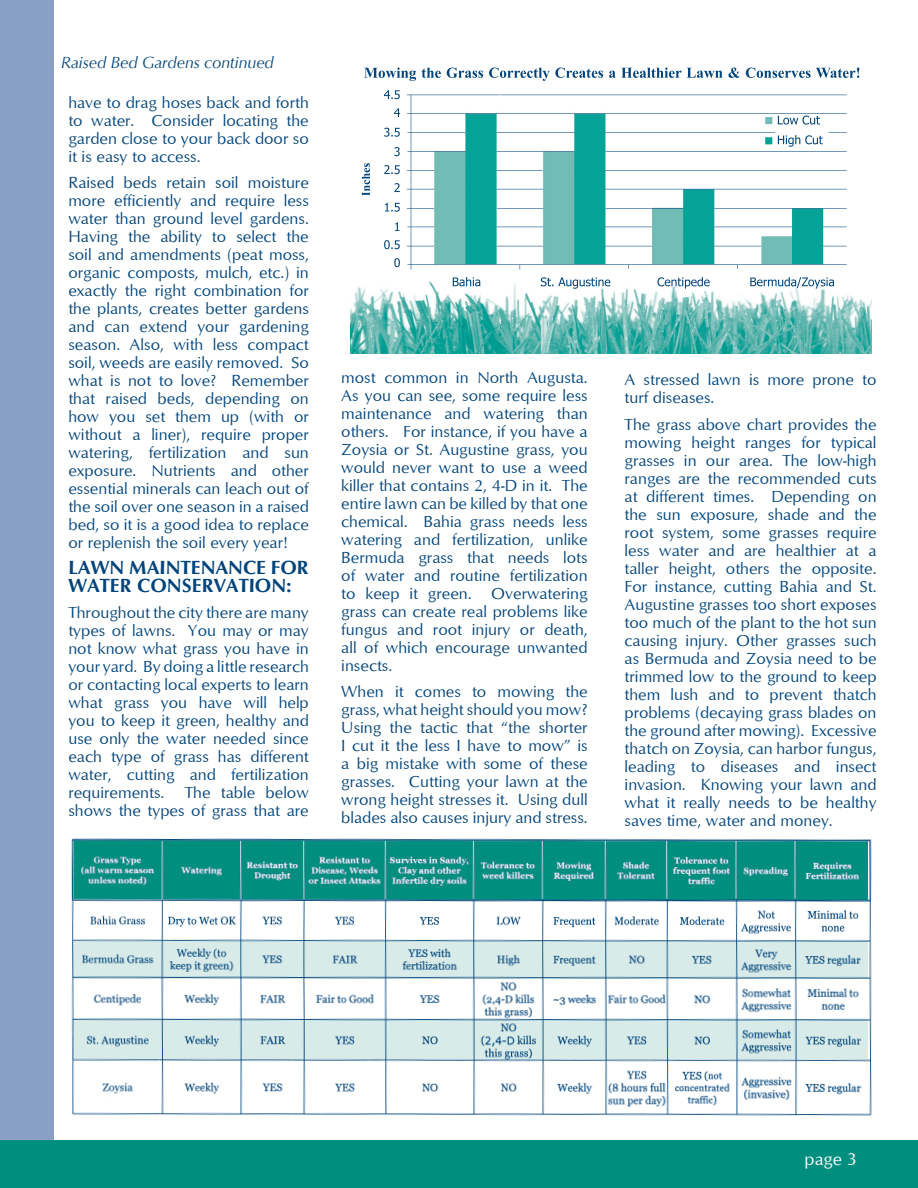
<style>
.page{position:relative;width:918px;height:1188px;background:#fff}
.page>*{position:absolute;margin:0;border:0;box-sizing:border-box;transform-origin:0 0}
.text{font:700 19.5px/18px "Optimum";color:#00447b}
.t1{font:18px "Optimum";color:#fff}
.text-2{font:16.5px/18px "Optimum";color:#00447b;text-align:justify}
.text-3{font:italic 16.5px "Optimum";color:#00447b}
</style>
<div class="page">
<div style="left:0;top:0;width:54px;height:1140px;background:#899fc3"></div>
<img style="left:71px;top:838px;width:801px;height:278px">
<div style="left:0;top:1140px;width:918px;height:48px;background:#008e7f"></div>
<img style="left:351px;top:67px;width:520px;height:282px">
<svg style="left:364px;top:68px;width:495px;height:13px"></svg>
<svg style="left:362px;top:163px;width:8px;height:33px"></svg>
<svg style="left:394px;top:258px;width:6px;height:9px"></svg>
<svg style="left:384px;top:240px;width:16px;height:9px"></svg>
<svg style="left:395px;top:222px;width:4px;height:9px"></svg>
<svg style="left:385px;top:203px;width:15px;height:9px"></svg>
<svg style="left:394px;top:183px;width:6px;height:9px"></svg>
<svg style="left:384px;top:165px;width:16px;height:9px"></svg>
<svg style="left:394px;top:147px;width:6px;height:9px"></svg>
<svg style="left:384px;top:128px;width:16px;height:9px"></svg>
<svg style="left:394px;top:108px;width:6px;height:9px"></svg>
<svg style="left:384px;top:90px;width:16px;height:9px"></svg>
<svg style="left:453px;top:277px;width:27px;height:9px"></svg>
<svg style="left:541px;top:277px;width:69px;height:12px"></svg>
<svg style="left:658px;top:277px;width:52px;height:12px"></svg>
<svg style="left:750px;top:277px;width:84px;height:12px"></svg>
<svg style="left:778px;top:135px;width:45px;height:12px"></svg>
<svg style="left:778px;top:116px;width:42px;height:9px"></svg>
<img style="left:73px;top:841px;width:795px;height:59px">
<p class="text-3" style="left:61px;top:53px;width:214px">Raised Bed Gardens continued</p>
<p class="text-2" style="left:68px;top:92px;width:242px">have to drag hoses back and forth to water. Consider locating the garden close to your back door so it is easy to access.</p>
<p class="text-2" style="left:68px;top:173px;width:242px">Raised beds retain soil moisture more efficiently and require less water than ground level gardens.<br>Having the ability to select the soil and amendments (peat moss, organic composts, mulch, etc.) in exactly the right combination for the plants, creates better gardens and can extend your gardening season. Also, with less compact soil, weeds are easily removed. So what is not to love? Remember that raised beds, depending on how you set them up (with or without a liner), require proper watering, fertilization and sun exposure. Nutrients and other essential minerals can leach out of the soil over one season in a raised bed, so it is a good idea to replace or replenish the soil every year!</p>
<p class="text" style="left:68px;top:558px;width:242px">LAWN MAINTENANCE FOR<br>WATER CONSERVATION:</p>
<p class="text-2" style="left:68px;top:603px;width:242px">Throughout the city there are many types of lawns. You may or may not know what grass you have in your yard. By doing a little research or contacting local experts to learn what grass you have will help you to keep it green, healthy and use only the water needed since each type of grass has different water, cutting and fertilization requirements. The table below shows the types of grass that are</p>
<p class="text-2" style="left:341px;top:368px;width:248px">most common in North Augusta.<br>As you can see, some require less maintenance and watering than others. For instance, if you have a Zoysia or St. Augustine grass, you would never want to use a weed killer that contains 2, 4-D in it. The entire lawn can be killed by that one chemical. Bahia grass needs less watering and fertilization, unlike Bermuda grass that needs lots of water and routine fertilization to keep it green. Overwatering grass can create real problems like fungus and root injury or death, all of which encourage unwanted insects.</p>
<p class="text-2" style="left:341px;top:682px;width:248px">When it comes to mowing the grass, what height should you mow?<br>Using the tactic that “the shorter I cut it the less I have to mow” is a big mistake with some of these grasses. Cutting your lawn at the wrong height stresses it. Using dull blades also causes injury and stress.</p>
<p class="text-2" style="left:625px;top:370px;width:253px">A stressed lawn is more prone to turf diseases.</p>
<p class="text-2" style="left:625px;top:414px;width:254px">The grass above chart provides the mowing height ranges for typical grasses in our area. The low-high ranges are the recommended cuts at different times. Depending on the sun exposure, shade and the root system, some grasses require less water and are healthier at a taller height, others the opposite.<br>For instance, cutting Bahia and St.<br>Augustine grasses too short exposes too much of the plant to the hot sun causing injury. Other grasses such as Bermuda and Zoysia need to be trimmed low to the ground to keep them lush and to prevent thatch problems (decaying grass blades on the ground after mowing). Excessive thatch on Zoysia, can harbor fungus, leading to diseases and insect invasion. Knowing your lawn and what it really needs to be healthy saves time, water and money.</p>
<p class="t1" style="left:805px;top:1148px;width:54px">page 3</p>
</div>
